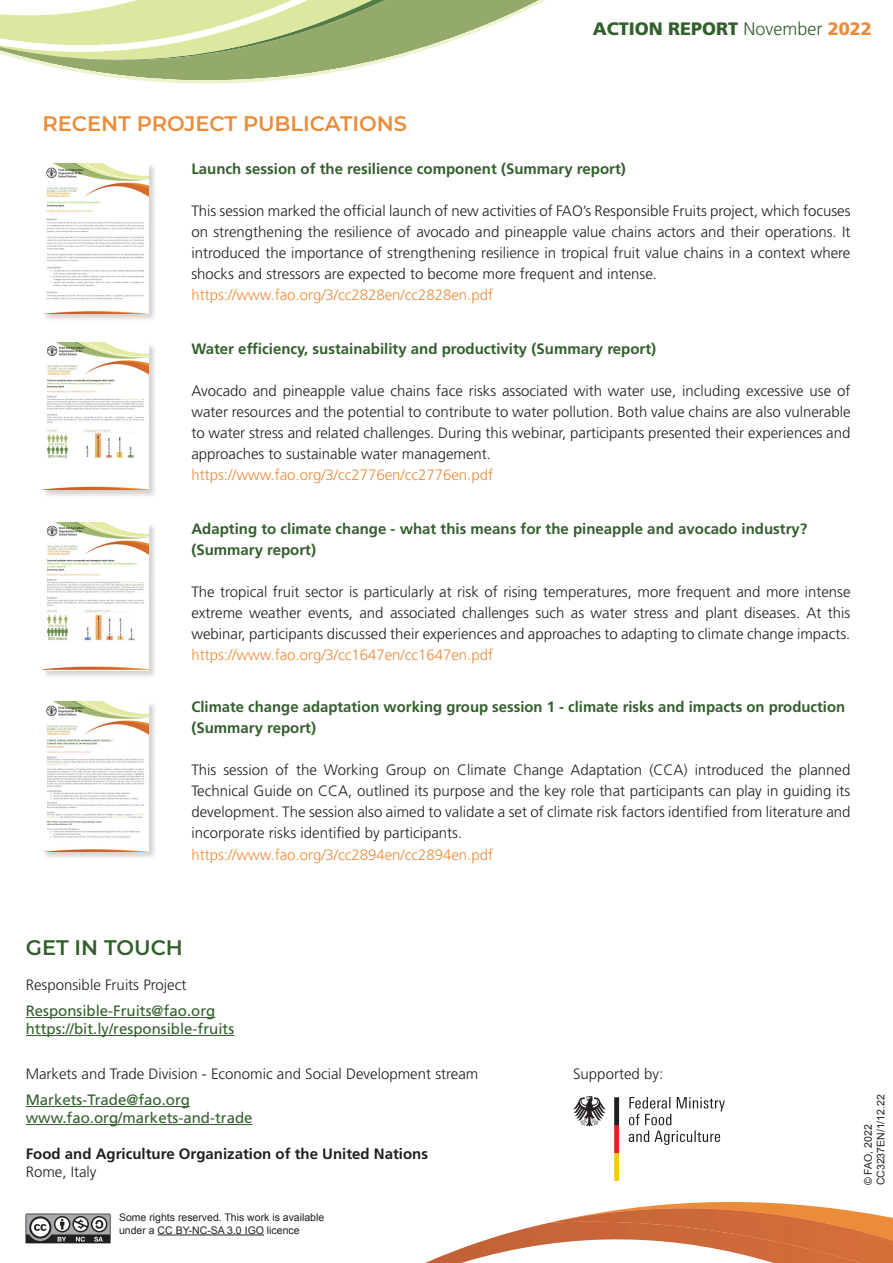
<style>
.page{position:relative;width:893px;height:1263px;background:#fff}
.page>*{position:absolute;margin:0;border:0;box-sizing:border-box;transform-origin:0 0}
.t1{font:600 21px "Montserrat";color:#eb8c3b}
.t2{font:600 21px "Montserrat";color:#335f2d}
.Action_Report{font:900 18px "Frutiger LT Std";color:#335f2d}
.Text{font:300 15px/21px "Frutiger LT Std";color:#231f20;text-align:justify}
.Text-2{font:700 15px/21px "Frutiger LT Std";color:#335f2d}
.Text-3{font:300 15px "Frutiger LT Std";color:#eb8c3b}
.t3{font:15px "Frutiger LT Std";color:#335f2d}
.t4{font:700 15px "Frutiger LT Std";color:#231f20}
.t5{font:10.5px/12.6px "Arial";color:#231f20}
.s1{font-weight:300}
.s2{color:#eb8c3b}
</style>
<div class="page">
<hr style="left:158px;top:1234px;width:106px;height:1px;background:#231f20">
<svg style="left:26px;top:1213px;width:85px;height:30px;background:#838283"></svg>
<svg style="left:0;top:0;width:546px;height:84px"></svg>
<svg style="left:425px;top:1202px;width:468px;height:61px"></svg>
<div style="left:42px;top:163px;width:116px;height:159px;background:#231f20;opacity:.2"></div>
<img style="left:43px;top:163px;width:106px;height:150px">
<div style="left:42px;top:342px;width:116px;height:157px;background:#231f20;opacity:.2"></div>
<img style="left:43px;top:343px;width:106px;height:147px">
<div style="left:42px;top:522px;width:116px;height:157px;background:#231f20;opacity:.2"></div>
<img style="left:43px;top:523px;width:106px;height:148px">
<div style="left:42px;top:701px;width:116px;height:160px;background:#231f20;opacity:.2"></div>
<img style="left:43px;top:701px;width:106px;height:150px">
<hr style="left:26px;top:1017px;width:189px;height:1px;background:#335f2d">
<hr style="left:26px;top:1035px;width:208px;height:1px;background:#335f2d">
<hr style="left:26px;top:1106px;width:164px;height:1px;background:#335f2d">
<hr style="left:26px;top:1124px;width:227px;height:1px;background:#335f2d">
<svg style="left:573px;top:1096px;width:33px;height:30px"></svg>
<svg style="left:614px;top:1097px;width:5px;height:84px"></svg>
<svg style="left:629px;top:1097px;width:96px;height:48px"></svg>
<p class="Action_Report" style="left:593px;top:18px;width:280px">ACTION REPORT <span class="s1">November</span> <span class="s2">2022</span></p>
<p class="t1" style="left:43px;top:109px;width:366px">RECENT PROJECT PUBLICATIONS</p>
<p class="Text-2" style="left:191px;top:159px;width:436px">Launch session of the resilience component (Summary report)</p>
<p class="Text" style="left:191px;top:201px;width:661px">This session marked the official launch of new activities of FAO’s Responsible Fruits project, which focuses on strengthening the resilience of avocado and pineapple value chains actors and their operations. It introduced the importance of strengthening resilience in tropical fruit value chains in a context where shocks and stressors are expected to become more frequent and intense.</p>
<p class="Text-3" style="left:191px;top:287px;width:303px">https://www.fao.org/3/cc2828en/cc2828en.pdf</p>
<p class="Text-2" style="left:191px;top:339px;width:466px">Water efficiency, sustainability and productivity (Summary report)</p>
<p class="Text" style="left:191px;top:381px;width:661px">Avocado and pineapple value chains face risks associated with water use, including excessive use of water resources and the potential to contribute to water pollution. Both value chains are also vulnerable to water stress and related challenges. During this webinar, participants presented their experiences and approaches to sustainable water management.</p>
<p class="Text-3" style="left:191px;top:467px;width:303px">https://www.fao.org/3/cc2776en/cc2776en.pdf</p>
<p class="Text-2" style="left:191px;top:518px;width:617px">Adapting to climate change - what this means for the pineapple and avocado industry? (Summary report)</p>
<p class="Text" style="left:191px;top:582px;width:661px">The tropical fruit sector is particularly at risk of rising temperatures, more frequent and more intense extreme weather events, and associated challenges such as water stress and plant diseases. At this webinar, participants discussed their experiences and approaches to adapting to climate change impacts.</p>
<p class="Text-3" style="left:191px;top:646px;width:303px">https://www.fao.org/3/cc1647en/cc1647en.pdf</p>
<p class="Text-2" style="left:191px;top:697px;width:655px">Climate change adaptation working group session 1 - climate risks and impacts on production (Summary report)</p>
<p class="Text" style="left:191px;top:760px;width:661px">This session of the Working Group on Climate Change Adaptation (CCA) introduced the planned Technical Guide on CCA, outlined its purpose and the key role that participants can play in guiding its development. The session also aimed to validate a set of climate risk factors identified from literature and incorporate risks identified by participants.</p>
<p class="Text-3" style="left:191px;top:846px;width:303px">https://www.fao.org/3/cc2894en/cc2894en.pdf</p>
<p class="t2" style="left:26px;top:932px;width:159px">GET IN TOUCH</p>
<p class="Text" style="left:26px;top:974px;width:162px">Responsible Fruits Project</p>
<p class="t3" style="left:26px;top:1002px;width:191px">Responsible-Fruits@fao.org</p>
<p class="t3" style="left:26px;top:1020px;width:210px">https://bit.ly/responsible-fruits</p>
<p class="Text" style="left:26px;top:1063px;width:454px">Markets and Trade Division - Economic and Social Development stream</p>
<p class="t3" style="left:26px;top:1091px;width:166px">Markets-Trade@fao.org</p>
<p class="t3" style="left:26px;top:1109px;width:228px">www.fao.org/markets-and-trade</p>
<p class="t4" style="left:26px;top:1145px;width:404px">Food and Agriculture Organization of the United Nations</p>
<p class="Text" style="left:26px;top:1161px;width:72px">Rome, Italy</p>
<p class="t5" style="left:119px;top:1211px;width:207px">Some rights reserved. This work is available under a CC BY-NC-SA 3.0 IGO licence</p>
<p class="Text" style="left:573px;top:1063px;width:92px">Supported by:</p>
<p class="t5" style="left:862px;top:1185px;width:93px;rotate:-90deg">© FAO, 2022<br>CC3237EN/1/12.22</p>
</div>
